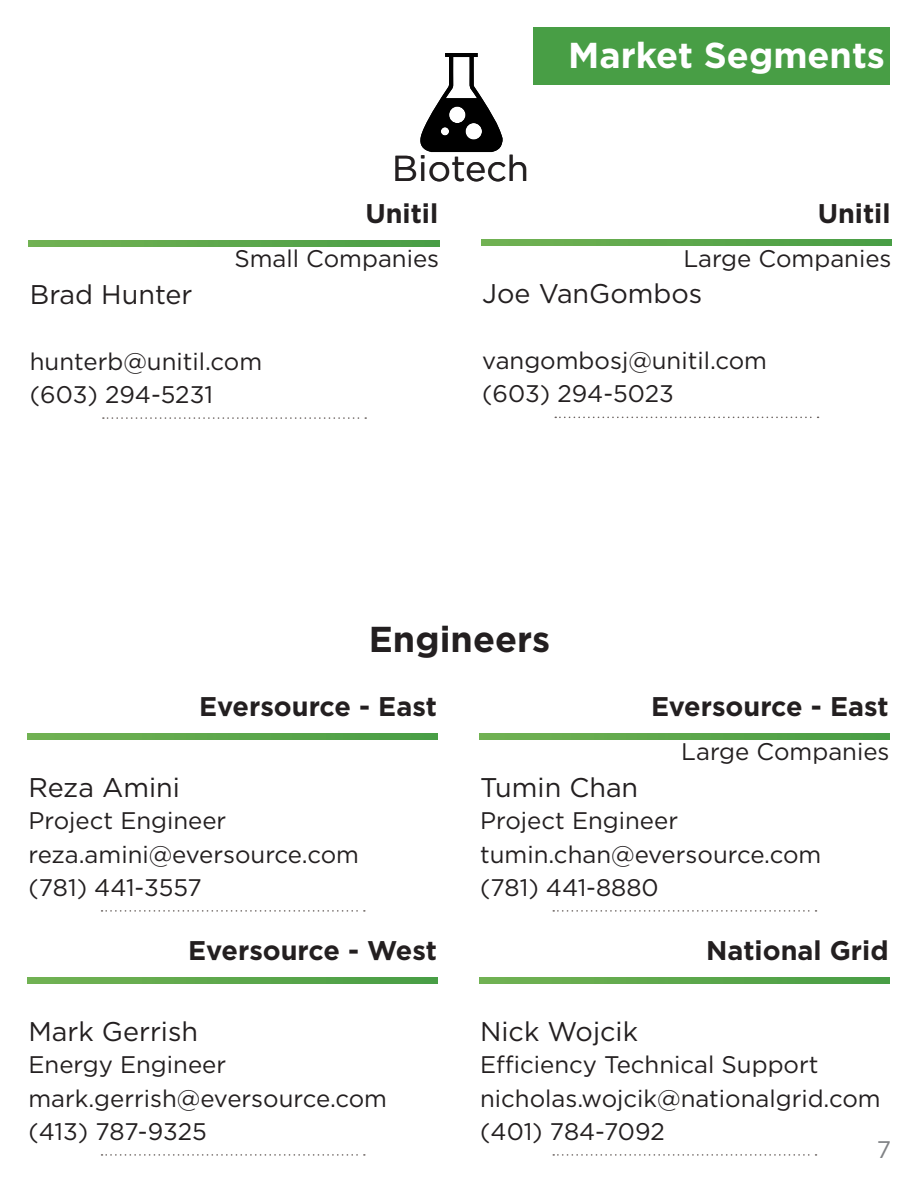
<style>
.page{position:relative;width:918px;height:1188px;background:#fff}
.page>*{position:absolute;margin:0;border:0;box-sizing:border-box;transform-origin:0 0}
.t1{font:700 36px "Gotham";color:#fff}
.t2{font:700 36px "Gotham";color:#231f20}
.Segment{font:36px "Gotham";color:#231f20}
.t3{font:700 27px "Gotham";color:#231f20}
.t4{font:27px "Gotham";color:#231f20}
.t5{font:24px "Gotham";color:#231f20}
.t6{font:24px "Gotham";color:#808285}
</style>
<div class="page">
<div style="left:534px;top:27px;width:356px;height:57px;background:#489e45"></div>
<svg style="left:103px;top:417px;width:263px;height:2px"></svg>
<svg style="left:29px;top:240px;width:410px;height:7px;background:#5da74c"></svg>
<svg style="left:555px;top:417px;width:264px;height:1px"></svg>
<svg style="left:481px;top:240px;width:411px;height:6px;background:#5da74c"></svg>
<svg style="left:102px;top:910px;width:263px;height:2px"></svg>
<svg style="left:28px;top:733px;width:410px;height:7px;background:#5da74c"></svg>
<svg style="left:553px;top:910px;width:264px;height:2px"></svg>
<svg style="left:479px;top:733px;width:411px;height:7px;background:#5da74c"></svg>
<svg style="left:102px;top:1154px;width:263px;height:2px"></svg>
<svg style="left:28px;top:977px;width:410px;height:7px;background:#5da74c"></svg>
<svg style="left:553px;top:1154px;width:264px;height:2px"></svg>
<svg style="left:479px;top:977px;width:411px;height:7px;background:#5da74c"></svg>
<svg style="left:420px;top:53px;width:83px;height:99px"></svg>
<p class="t4" style="left:30px;top:277px;width:164px">Brad Hunter</p>
<p class="Segment" style="left:392px;top:145px;width:138px">Biotech</p>
<p class="t3" style="left:365px;top:196px;width:74px">Unitil</p>
<p class="t5" style="left:234px;top:244px;width:206px">Small Companies</p>
<h1 class="t1" style="left:568px;top:31px;width:318px">Market Segments</h1>
<p class="t3" style="left:818px;top:195px;width:74px">Unitil</p>
<p class="t5" style="left:683px;top:243px;width:210px">Large Companies</p>
<p class="t4" style="left:482px;top:276px;width:222px">Joe VanGombos</p>
<p class="t5" style="left:30px;top:346px;width:234px">hunterb@unitil.com</p>
<p class="t5" style="left:30px;top:379px;width:185px">(603) 294-5231</p>
<p class="t5" style="left:482px;top:345px;width:286px">vangombosj@unitil.com</p>
<p class="t5" style="left:482px;top:378px;width:193px">(603) 294-5023</p>
<p class="t2" style="left:369px;top:615px;width:183px">Engineers</p>
<p class="t3" style="left:199px;top:689px;width:239px">Eversource - East</p>
<p class="t3" style="left:651px;top:689px;width:239px">Eversource - East</p>
<p class="t5" style="left:681px;top:736px;width:210px">Large Companies</p>
<p class="t4" style="left:28px;top:770px;width:153px">Reza Amini</p>
<p class="t4" style="left:480px;top:770px;width:160px">Tumin Chan</p>
<p class="t5" style="left:28px;top:805px;width:199px">Project Engineer</p>
<p class="t5" style="left:28px;top:839px;width:332px">reza.amini@eversource.com</p>
<p class="t5" style="left:480px;top:805px;width:199px">Project Engineer</p>
<p class="t5" style="left:480px;top:839px;width:343px">tumin.chan@eversource.com</p>
<p class="t5" style="left:28px;top:872px;width:175px">(781) 441-3557</p>
<p class="t5" style="left:480px;top:872px;width:180px">(781) 441-8880</p>
<p class="t3" style="left:188px;top:933px;width:250px">Eversource - West</p>
<p class="t3" style="left:706px;top:933px;width:184px">National Grid</p>
<p class="t4" style="left:28px;top:1014px;width:171px">Mark Gerrish</p>
<p class="t4" style="left:480px;top:1014px;width:159px">Nick Wojcik</p>
<p class="t5" style="left:28px;top:1049px;width:199px">Energy Engineer</p>
<p class="t5" style="left:28px;top:1083px;width:360px">mark.gerrish@eversource.com</p>
<p class="t5" style="left:480px;top:1049px;width:340px">Efficiency Technical Support</p>
<p class="t5" style="left:480px;top:1083px;width:402px">nicholas.wojcik@nationalgrid.com</p>
<p class="t5" style="left:28px;top:1116px;width:180px">(413) 787-9325</p>
<p class="t5" style="left:480px;top:1116px;width:186px">(401) 784-7092</p>
<p class="t6" style="left:877px;top:1134px;width:16px">7</p>
</div>
